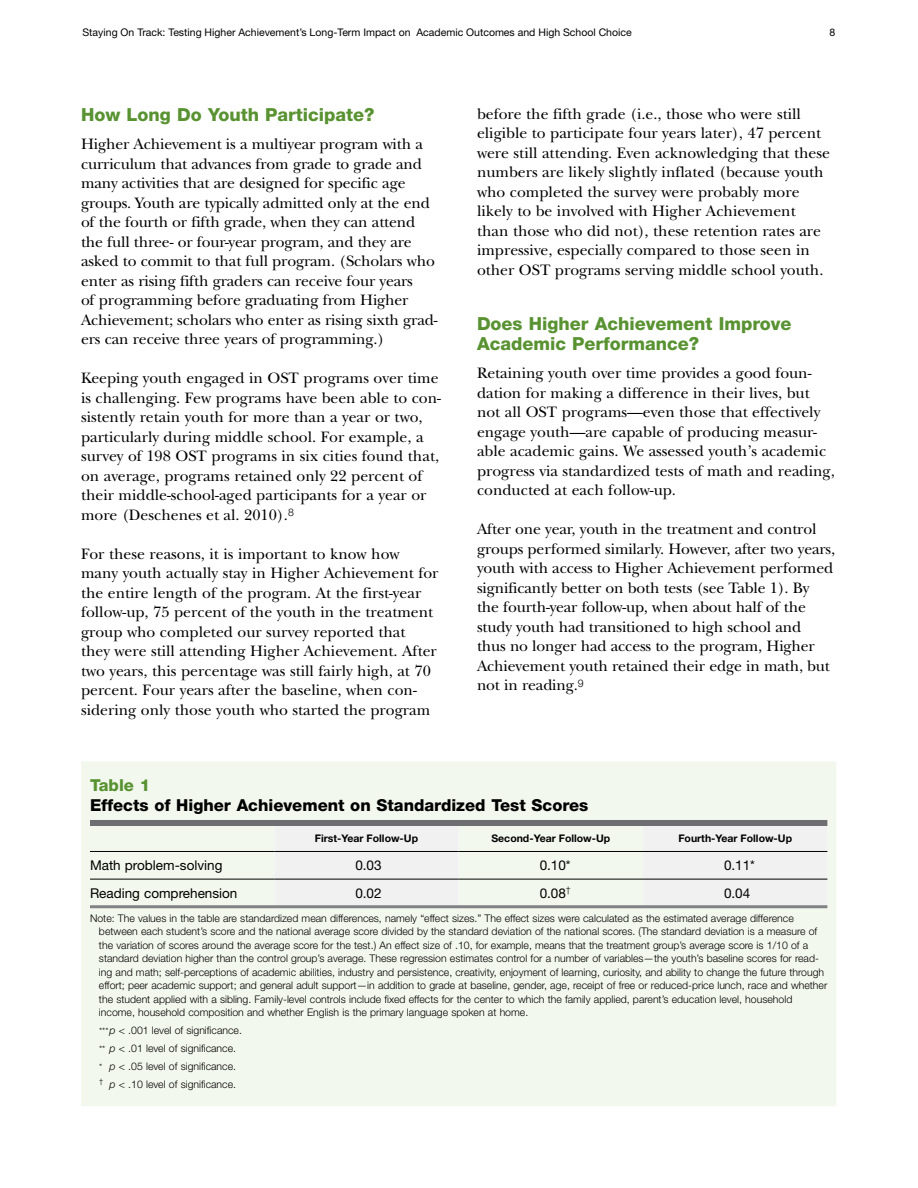
<style>
.page{position:relative;width:918px;height:1188px;background:#fff}
.page>*{position:absolute;margin:0;border:0;box-sizing:border-box;transform-origin:0 0}
.t1{font:800 18px/19.5px "Helvetica Neue LT Std";color:#589231}
.t2{font:800 16.5px "Helvetica Neue LT Std";color:#000}
.t3{font:800 16.5px "Helvetica Neue LT Std";color:#589231}
.t4{font:15.75px/19.5px "New Baskerville Std";color:#000}
.t5{font:13.5px "Helvetica Neue LT Std";color:#000}
.t6{font:300 10.5px/13.5px "Helvetica Neue LT Std";color:#000}
.t7{font:10.5px "Helvetica Neue LT Std";color:#000}
.t8{font:700 10.5px "Helvetica Neue LT Std";color:#000}
.s1{font-size:9px}
.s2{font-style:italic}
</style>
<div class="page">
<div style="left:81px;top:761px;width:755px;height:345px;background:#f3f8ee"></div>
<div style="left:274px;top:826px;width:553px;height:79px;background:#f1f1f2"></div>
<hr style="left:90px;top:879px;width:184px;height:1px;background:#000">
<hr style="left:274px;top:879px;width:185px;height:1px;background:#000">
<hr style="left:459px;top:879px;width:184px;height:1px;background:#000">
<hr style="left:643px;top:879px;width:184px;height:1px;background:#000">
<hr style="left:90px;top:851px;width:184px;height:1px;background:#000">
<hr style="left:274px;top:851px;width:185px;height:1px;background:#000">
<hr style="left:459px;top:851px;width:184px;height:1px;background:#000">
<hr style="left:643px;top:851px;width:184px;height:1px;background:#000">
<div style="left:90px;top:820px;width:737px;height:6px;background:#6d6e71"></div>
<hr style="left:90px;top:905px;width:737px;height:3px;background:#808285">
<p class="t7" style="left:82px;top:26px;width:551px">Staying On Track: Testing Higher Achievement’s Long-Term Impact on Academic Outcomes and High School Choice</p>
<p class="t7" style="left:830px;top:26px;width:7px">8</p>
<p class="t1" style="left:81px;top:105px;width:295px">How Long Do Youth Participate?</p>
<p class="t4" style="left:81px;top:135px;width:358px">Higher Achievement is a multiyear program with a curriculum that advances from grade to grade and many activities that are designed for specific age groups. Youth are typically admitted only at the end of the fourth or fifth grade, when they can attend the full three- or four-year program, and they are asked to commit to that full program. (Scholars who enter as rising fifth graders can receive four years<br>of programming before graduating from Higher Achievement; scholars who enter as rising sixth grad&shy;ers can receive three years of programming.)</p>
<p class="t4" style="left:81px;top:369px;width:362px">Keeping youth engaged in OST programs over time is challenging. Few programs have been able to con&shy;sistently retain youth for more than a year or two, particularly during middle school. For example, a survey of 198 OST programs in six cities found that, on average, programs retained only 22 percent of their middle-school-aged participants for a year or more (Deschenes et al. 2010).<sup>8</sup></p>
<p class="t4" style="left:81px;top:544px;width:359px">For these reasons, it is important to know how many youth actually stay in Higher Achievement for the entire length of the program. At the first-year follow-up, 75 percent of the youth in the treatment group who completed our survey reported that<br>they were still attending Higher Achievement. After two years, this percentage was still fairly high, at 70 percent. Four years after the baseline, when con&shy;sidering only those youth who started the program</p>
<p class="t4" style="left:477px;top:104px;width:355px">before the fifth grade (i.e., those who were still eligible to participate four years later), 47 percent were still attending. Even acknowledging that these numbers are likely slightly inflated (because youth who completed the survey were probably more likely to be involved with Higher Achievement than those who did not), these retention rates are impressive, especially compared to those seen in other OST programs serving middle school youth.</p>
<p class="t1" style="left:477px;top:314px;width:316px">Does Higher Achievement Improve<br>Academic Performance?</p>
<p class="t4" style="left:477px;top:363px;width:359px">Retaining youth over time provides a good foun&shy;dation for making a difference in their lives, but not all OST programs—even those that effectively engage youth—are capable of producing measur&shy;able academic gains. We assessed youth’s academic progress via standardized tests of math and reading, conducted at each follow-up.</p>
<p class="t4" style="left:477px;top:519px;width:360px">After one year, youth in the treatment and control groups performed similarly. However, after two years, youth with access to Higher Achievement performed significantly better on both tests (see Table 1). By the fourth-year follow-up, when about half of the study youth had transitioned to high school and<br>thus no longer had access to the program, Higher Achievement youth retained their edge in math, but not in reading.<sup>9</sup></p>
<p class="t3" style="left:90px;top:775px;width:62px">Table 1</p>
<p class="t2" style="left:90px;top:795px;width:500px">Effects of Higher Achievement on Standardized Test Scores</p>
<p class="t8" style="left:315px;top:832px;width:105px">First-Year Follow-Up</p>
<p class="t8" style="left:491px;top:832px;width:120px">Second-Year Follow-Up</p>
<p class="t8" style="left:678px;top:832px;width:115px">Fourth-Year Follow-Up</p>
<p class="t5" style="left:90px;top:857px;width:134px">Math problem-solving</p>
<p class="t5" style="left:355px;top:857px;width:28px">0.03</p>
<p class="t5" style="left:540px;top:857px;width:33px">0.10*</p>
<p class="t5" style="left:724px;top:857px;width:33px">0.11*</p>
<p class="t5" style="left:90px;top:885px;width:149px">Reading comprehension</p>
<p class="t5" style="left:355px;top:885px;width:28px">0.02</p>
<p class="t5" style="left:540px;top:885px;width:33px">0.08<sup>†</sup></p>
<p class="t5" style="left:724px;top:885px;width:28px">0.04</p>
<p class="t6" style="left:99px;top:911px;width:730px;text-indent:-9px">Note: The values in the table are standardized mean differences, namely “effect sizes.” The effect sizes were calculated as the estimated average difference between each student’s score and the national average score divided by the standard deviation of the national scores. (The standard deviation is a measure of the variation of scores around the average score for the test.) An effect size of .10, for example, means that the treatment group’s average score is 1/10 of a standard deviation higher than the control group’s average. These regression estimates control for a number of variables—the youth’s baseline scores for read&shy;ing and math; self-perceptions of academic abilities, industry and persistence, creativity, enjoyment of learning, curiosity, and ability to change the future through effort; peer academic support; and general adult support—in addition to grade at baseline, gender, age, receipt of free or reduced-price lunch, race and whether the student applied with a sibling. Family-level controls include fixed effects for the center to which the family applied, parent’s education level, household income, household composition and whether English is the primary language spoken at home.</p>
<p class="t6" style="left:99px;top:1021px;width:144px;line-height:18px"><span class="s1">***</span><span class="s2">p</span> &lt; .001 level of significance. <span class="s1">**</span> <span class="s2">p</span> &lt; .01 level of significance.<br><span class="s1">*</span> <span class="s2">p</span> &lt; .05 level of significance. <sup>†</sup> <span class="s2">p</span> &lt; .10 level of significance.</p>
</div>
